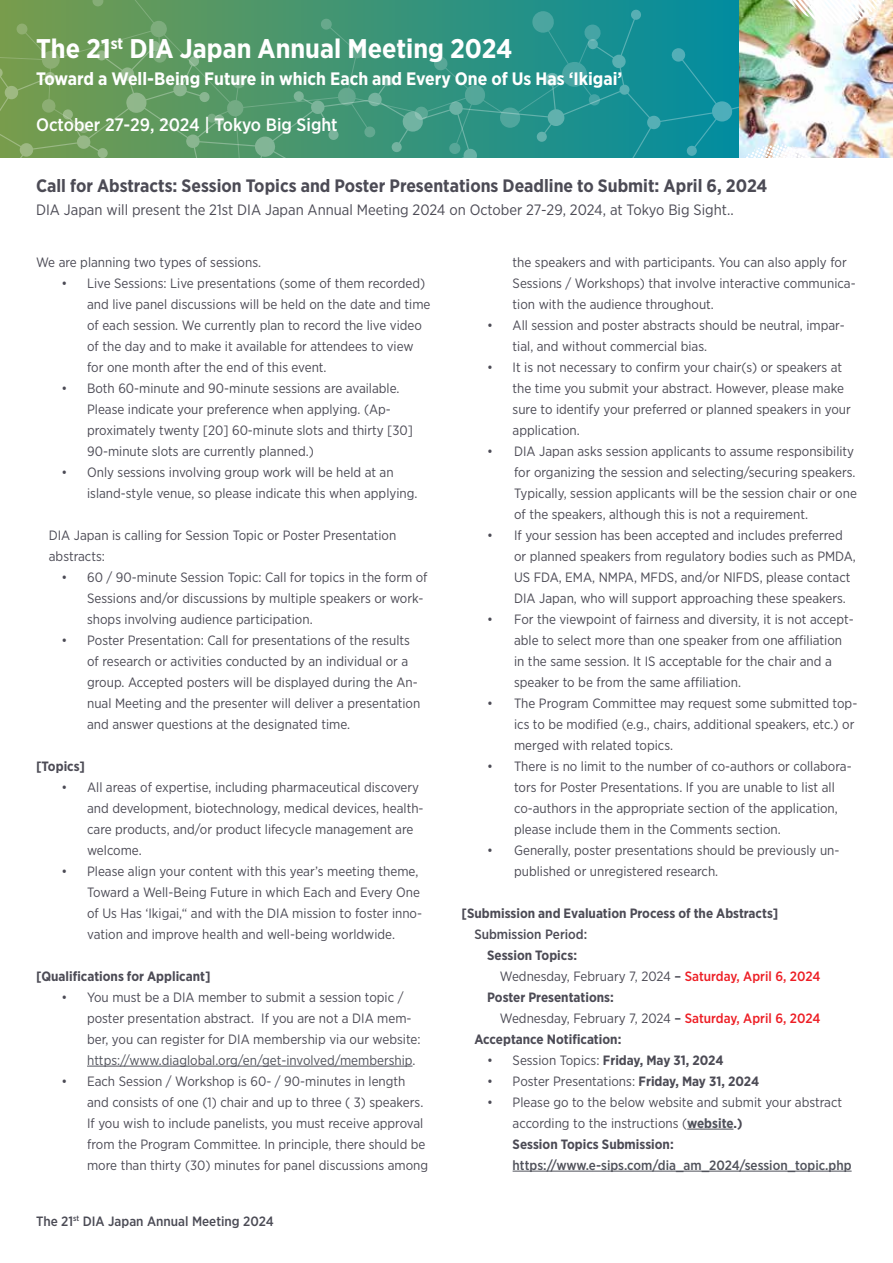
<style>
.page{position:relative;width:893px;height:1263px;background:#fff}
.page>*{position:absolute;margin:0;border:0;box-sizing:border-box;transform-origin:0 0}
.t1{font:700 27px "Gotham Narrow";color:#fff}
.t2{font:700 18px "Gotham Narrow";color:#4c4b55}
.t3{font:700 18px "Gotham Narrow";color:#fff}
.t4{font:500 18px "Gotham Narrow";color:#fff}
.t5{font:15px "Gotham Narrow";color:#4c4b55}
.t6{font:13.5px/21px "Gotham Narrow";color:#4c4b55}
.t7{font:700 13.5px "Gotham Narrow";color:#4c4b55}
.t8{font:500 13.5px "Gotham Narrow";color:#50525b}
.t9{font:500 13.5px "Gotham Narrow";color:#4b4b55}
.t10{font:500 13.5px "Gotham Narrow";color:#4c4b55}
.s1{color:#50525b}
.s2{font-weight:500}
.s3{font-weight:500;color:#ed1d24}
.s4{font-weight:400}
.s5{font-weight:700}
.s6{font-weight:700;color:#50525b}
</style>
<div class="page">
<svg style="left:0;top:0;width:602px;height:10px;background:#47956e"></svg>
<svg style="left:0;top:10px;width:693px;height:148px;background:#459777"></svg>
<img style="left:693px;top:0;width:200px;height:158px">
<hr style="left:687px;top:1129px;width:46px;height:1px;background:#50525b">
<hr style="left:513px;top:1171px;width:339px;height:1px;background:#50525b">
<hr style="left:87px;top:1066px;width:326px;height:1px;background:#50525b">
<h1 class="t1" style="left:36px;top:32px;width:478px">The 21<sup>st</sup> DIA Japan Annual Meeting 2024</h1>
<h2 class="t3" style="left:36px;top:68px;width:588px">Toward a Well-Being Future in which Each and Every One of Us Has ‘Ikigai’</h2>
<h2 class="t4" style="left:36px;top:113px;width:303px">October 27-29, 2024 | Tokyo Big Sight</h2>
<h2 class="t2" style="left:36px;top:175px;width:733px">Call for Abstracts: Session Topics and Poster Presentations Deadline to Submit: April 6, 2024</h2>
<p class="t5" style="left:36px;top:200px;width:699px">DIA Japan will present the 21st DIA Japan Annual Meeting 2024 on October 27-29, 2024, at Tokyo Big Sight..</p>
<p class="t6" style="left:36px;top:251px;width:227px">We are planning two types of sessions.</p>
<p class="t6" style="left:87px;top:272px;width:345px;text-indent:-26px">• Live Sessions: Live presentations (some of them recorded) and live panel discussions will be held on the date and time of each session. We currently plan to record the live video of the day and to make it available for attendees to view for one month after the end of this event.</p>
<p class="t6" style="left:87px;top:377px;width:327px;text-indent:-26px">• Both 60-minute and 90-minute sessions are available.<br>Please indicate your preference when applying. (Ap&shy;proximately twenty [20] 60-minute slots and thirty [30] 90-minute slots are currently planned.)</p>
<p class="t6" style="left:87px;top:461px;width:332px;text-indent:-26px">• Only sessions involving group work will be held at an island-style venue, so please indicate this when applying.</p>
<p class="t6" style="left:49px;top:524px;width:349px">DIA Japan is calling for Session Topic or Poster Presentation abstracts:</p>
<p class="t6" style="left:87px;top:566px;width:342px;text-indent:-26px">• 60 / 90-minute Session Topic: Call for topics in the form of<br>Sessions and/or discussions by multiple speakers or work&shy;shops involving audience participation.</p>
<p class="t6" style="left:87px;top:629px;width:335px;text-indent:-26px">• Poster Presentation: Call for presentations of the results of research or activities conducted by an individual or a group. Accepted posters will be displayed during the An&shy;nual Meeting and the presenter will deliver a presentation and answer questions at the designated time.</p>
<p class="t7" style="left:36px;top:757px;width:51px">[Topics]</p>
<p class="t6" style="left:87px;top:776px;width:338px;text-indent:-26px">• All areas of expertise, including pharmaceutical discovery and development, biotechnology, medical devices, health&shy;care products, and/or product lifecycle management are welcome.</p>
<p class="t6" style="left:87px;top:860px;width:336px;text-indent:-26px">• Please align your content with this year’s meeting theme, Toward a Well-Being Future in which Each and Every One of Us Has ‘Ikigai,“ and with the DIA mission to foster inno&shy;vation and improve health and well-being worldwide.</p>
<p class="t7" style="left:36px;top:967px;width:176px">[Qualifications for Applicant]</p>
<p class="t6" style="left:87px;top:986px;width:335px;text-indent:-26px">• You must be a DIA member to submit a session topic / poster presentation abstract. If you are not a DIA mem&shy;ber, you can register for DIA membership via our website: <span class="s1">https://www.diaglobal.org/en/get-involved/membership</span>.</p>
<p class="t6" style="left:87px;top:1070px;width:343px;text-indent:-26px">• Each Session / Workshop is 60- / 90-minutes in length and consists of one (1) chair and up to three ( 3) speakers.<br>If you wish to include panelists, you must receive approval from the Program Committee. In principle, there should be more than thirty (30) minutes for panel discussions among</p>
<p class="t9" style="left:36px;top:1212px;width:239px">The 21<sup>st</sup> DIA Japan Annual Meeting 2024</p>
<p class="t6" style="left:513px;top:251px;width:345px">the speakers and with participants. You can also apply for<br>Sessions / Workshops) that involve interactive communica&shy;tion with the audience throughout.</p>
<p class="t6" style="left:513px;top:314px;width:334px;text-indent:-26px">• All session and poster abstracts should be neutral, impar&shy;tial, and without commercial bias.</p>
<p class="t6" style="left:513px;top:356px;width:340px;text-indent:-26px">• It is not necessary to confirm your chair(s) or speakers at the time you submit your abstract. However, please make sure to identify your preferred or planned speakers in your application.</p>
<p class="t6" style="left:514px;top:440px;width:344px;text-indent:-27px">• DIA Japan asks session applicants to assume responsibility for organizing the session and selecting/securing speakers.<br>Typically, session applicants will be the session chair or one of the speakers, although this is not a requirement.</p>
<p class="t6" style="left:514px;top:524px;width:343px;text-indent:-27px">• If your session has been accepted and includes preferred or planned speakers from regulatory bodies such as PMDA, US FDA, EMA, NMPA, MFDS, and/or NIFDS, please contact DIA Japan, who will support approaching these speakers.</p>
<p class="t6" style="left:514px;top:608px;width:341px;text-indent:-27px">• For the viewpoint of fairness and diversity, it is not accept&shy;able to select more than one speaker from one affiliation in the same session. It IS acceptable for the chair and a speaker to be from the same affiliation.</p>
<p class="t6" style="left:514px;top:692px;width:345px;text-indent:-27px">• The Program Committee may request some submitted top&shy;ics to be modified (e.g., chairs, additional speakers, etc.) or merged with related topics.</p>
<p class="t6" style="left:514px;top:755px;width:339px;text-indent:-27px">• There is no limit to the number of co-authors or collabora&shy;tors for Poster Presentations. If you are unable to list all co-authors in the appropriate section of the application, please include them in the Comments section.</p>
<p class="t6" style="left:514px;top:839px;width:327px;text-indent:-27px">• Generally, poster presentations should be previously un&shy;published or unregistered research.</p>
<p class="t7" style="left:462px;top:904px;width:318px">[Submission and Evaluation Process of the Abstracts]</p>
<p class="t10" style="left:474px;top:926px;width:114px">Submission Period:</p>
<p class="t7" style="left:487px;top:946px;width:91px">Session Topics:</p>
<p class="t6" style="left:500px;top:965px;width:322px">Wednesday, February 7, 2024 <span class="s2">–</span> <span class="s3">Saturday, April 6, 2024</span></p>
<p class="t7" style="left:487px;top:988px;width:128px">Poster Presentations:</p>
<p class="t6" style="left:500px;top:1007px;width:322px">Wednesday, February 7, 2024 <span class="s2">–</span> <span class="s3">Saturday, April 6, 2024</span></p>
<p class="t7" style="left:474px;top:1030px;width:149px">Acceptance Notification:</p>
<p class="t7" style="left:487px;top:1051px;width:238px"><span class="s4">• Session Topics:</span> Friday, May 31, 2024</p>
<p class="t6" style="left:487px;top:1070px;width:274px">• Poster Presentations: <span class="s5">Friday, May 31, 2024</span></p>
<p class="t6" style="left:513px;top:1091px;width:331px;text-indent:-26px">• Please go to the below website and submit your abstract according to the instructions (<span class="s6">website</span><span class="s5">.)<br>Session Topics Submission:</span></p>
<p class="t8" style="left:513px;top:1157px;width:340px">https://www.e-sips.com/dia_am_2024/session_topic.php</p>
</div>
